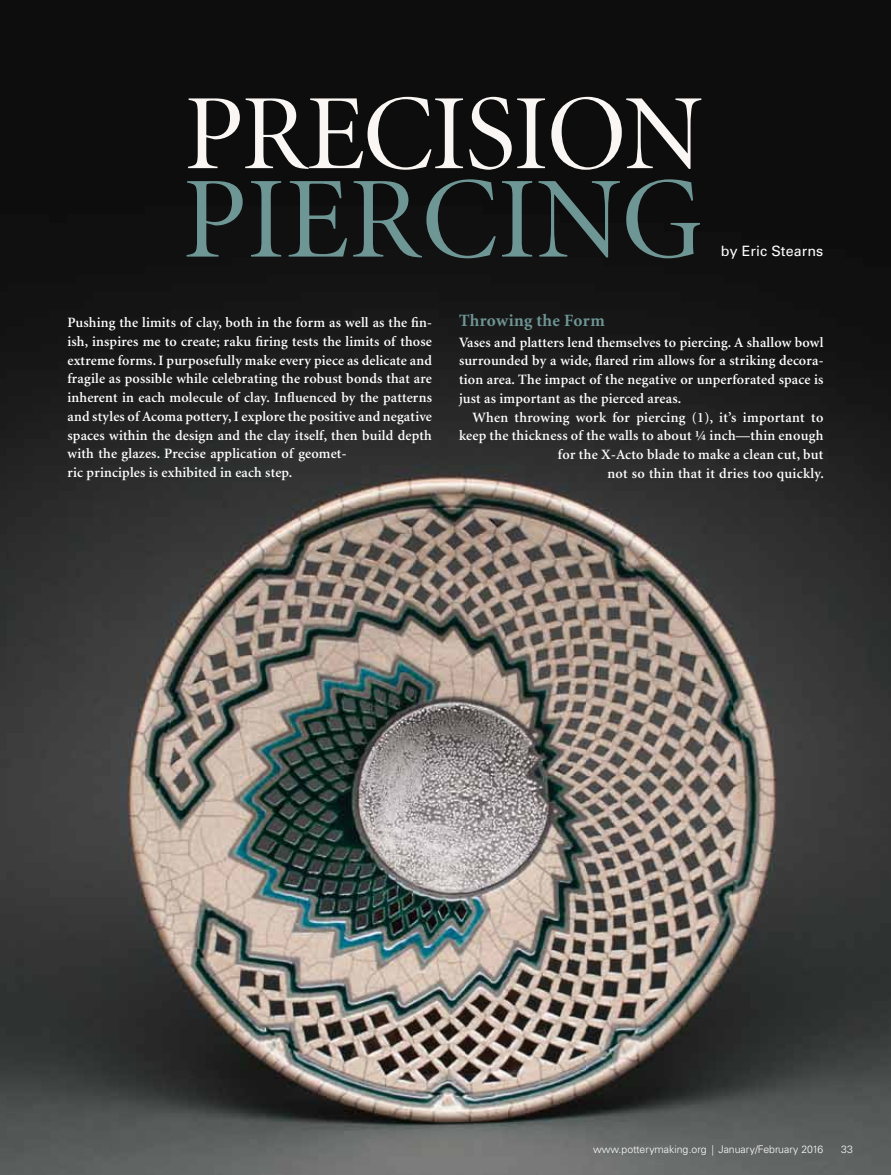
<style>
.page{position:relative;width:891px;height:1175px;background:#fff}
.page>*{position:absolute;margin:0;border:0;box-sizing:border-box;transform-origin:0 0}
.t1{font:116.1px "Minion Display";color:#6e9695}
.t2{font:107.25px "Minion Display";letter-spacing:-.02em;color:#f9f6f3}
.t3{font:700 17.25px "Minion";letter-spacing:.02em;color:#6e9695}
.t4{font:600 14.25px/18.8px "Minion";letter-spacing:.01em;color:#fff}
.t5{font:14.25px "Univers";letter-spacing:.005em;color:#fff}
.t6{font:300 10.5px "Univers";color:#fff}
.s1{font-family:"Minion Display";font-weight:400}
</style>
<div class="page">
<img style="left:0;top:0;width:891px;height:1174px">
<h2 class="t2" style="left:184px;top:82px;width:520px">PRECISION</h2>
<h1 class="t1" style="left:183px;top:163px;width:522px">PIERCING</h1>
<p class="t5" style="left:721px;top:242px;width:104px">by Eric Stearns</p>
<p class="t4" style="left:68px;top:313px;width:366px">Pushing the limits of clay, both in the form as well as the fin&shy;ish, inspires me to create; raku firing tests the limits of those extreme forms. I purposefully make every piece as delicate and fragile as possible while celebrating the robust bonds that are inherent in each molecule of clay. Influenced by the patterns and styles of Acoma pottery, I explore the positive and negative spaces within the design and the clay itself, then build depth with the glazes. Precise application of geomet-<br>ric principles is exhibited in each step.</p>
<p class="t3" style="left:459px;top:312px;width:147px">Throwing the Form</p>
<p class="t4" style="left:459px;top:333px;width:366px;text-align:justify">Vases and platters lend themselves to piercing. A shallow bowl surrounded by a wide, flared rim allows for a striking decora&shy;tion area. The impact of the negative or unperforated space is just as important as the pierced areas.</p>
<p class="t4" style="left:459px;top:408px;width:366px;text-align:right">When throwing work for piercing (1), it’s important to keep the thickness of the walls to about ¼ inch—thin enough for the X-Acto blade to make a clean cut, but<br>not so thin that it dries too quickly.</p>
<p class="t6" style="left:593px;top:1142px;width:232px">www.potterymaking.org <span class="s1">|</span> January/February 2016</p>
<p class="t6" style="left:841px;top:1142px;width:13px">33</p>
</div>
